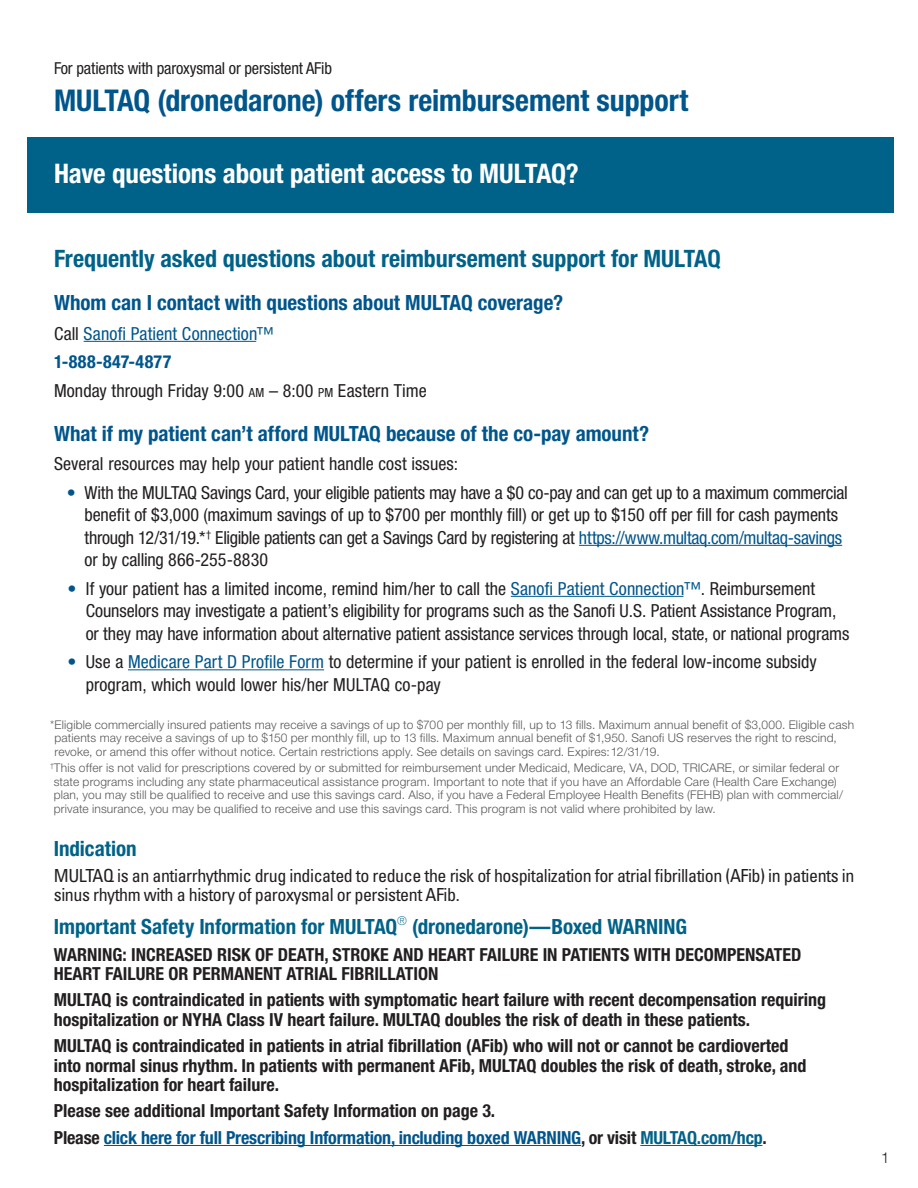
<style>
.page{position:relative;width:918px;height:1188px;background:#fff}
.page>*{position:absolute;margin:0;border:0;box-sizing:border-box;transform-origin:0 0}
.H2_Blue_13pt{font:700 condensed 30px "Helvetica Neue LT Std";color:#00558b}
.H2_Blue_13pt-2{font:700 condensed 27px "Helvetica Neue LT Std";color:#fff}
.H2_Blue_13pt-3{font:700 condensed 24px "Helvetica Neue LT Std";color:#006288}
.H2_Blue_13pt-4{font:700 condensed 21px "Helvetica Neue LT Std";color:#00558b}
.H2_Blue_13pt-5{font:700 condensed 21px "Helvetica Neue LT Std";color:#006288}
.TEXT{font:condensed 18px/22.5px "Helvetica Neue LT Std";letter-spacing:-.005em;color:#231f20}
.Legal_Helvetica_Ligh{font:700 condensed 18px/19.5px "Helvetica Neue LT Std";color:#231f20}
.t1{font:condensed 18px/19.5px "Univers LT Std";letter-spacing:-.025em;color:#231f20}
.TEXT-2{font:700 condensed 18px "Helvetica Neue LT Std";letter-spacing:-.01em;color:#00558b}
.TEXT-3{font:condensed 18px "Helvetica Neue LT Std";letter-spacing:.005em;color:#00558b}
.TEXT-4{font:700 condensed 18px "Helvetica Neue LT Std";letter-spacing:.03em;color:#00558b}
.t2{font:condensed 16.5px "Helvetica Neue LT Std";letter-spacing:-.01em;color:#231f20}
.Legal_Helvetica_Ligh-2{font:300 15px "Helvetica Neue LT Std";color:#231f20}
.Legal_Helvetica_Ligh-3{font:300 12px/13.5px "Helvetica Neue LT Std";letter-spacing:.015em;color:#57585a}
.s1{color:#231f20}
.s2{font-size:12.6px}
.s3{color:#00558b}
.s4{color:#006288}
</style>
<div class="page">
<div style="left:27px;top:137px;width:866px;height:76px;background:#006288"></div>
<hr style="left:104px;top:1145px;width:477px;height:1px;background:#00558b">
<hr style="left:640px;top:1145px;width:122px;height:1px;background:#006288">
<hr style="left:84px;top:341px;width:172px;height:1px;background:#00558b">
<hr style="left:579px;top:545px;width:263px;height:1px;background:#00558b">
<hr style="left:511px;top:596px;width:172px;height:1px;background:#00558b">
<hr style="left:128px;top:669px;width:196px;height:1px;background:#00558b">
<p class="t2" style="left:54px;top:59px;width:280px">For patients with paroxysmal or persistent AFib</p>
<p class="H2_Blue_13pt" style="left:54px;top:82px;width:636px">MULTAQ (dronedarone) offers reimbursement support</p>
<p class="H2_Blue_13pt-2" style="left:54px;top:157px;width:526px">Have questions about patient access to MULTAQ?</p>
<p class="H2_Blue_13pt-3" style="left:54px;top:244px;width:668px">Frequently asked questions about reimbursement support for MULTAQ</p>
<p class="H2_Blue_13pt-4" style="left:54px;top:290px;width:511px">Whom can I contact with questions about MULTAQ coverage?</p>
<p class="TEXT-3" style="left:54px;top:323px;width:222px"><span class="s1">Call</span> Sanofi Patient Connection™</p>
<p class="TEXT-4" style="left:54px;top:351px;width:119px">1-888-847-4877</p>
<p class="TEXT" style="left:54px;top:380px;width:374px">Monday through Friday 9:00 <span class="s2">AM</span> – 8:00 <span class="s2">PM</span> Eastern Time</p>
<p class="H2_Blue_13pt-4" style="left:54px;top:421px;width:597px">What if my patient can’t afford MULTAQ because of the co-pay amount?</p>
<p class="TEXT" style="left:54px;top:452px;width:406px">Several resources may help your patient handle cost issues:</p>
<p class="TEXT" style="left:85px;top:481px;width:765px;text-indent:-18px"><span class="s3">•</span> With the MULTAQ Savings Card, your eligible patients may have a $0 co-pay and can get up to a maximum commercial benefit of $3,000 (maximum savings of up to $700 per monthly fill) or get up to $150 off per fill for cash payments through 12/31/19.*<sup>†</sup> Eligible patients can get a Savings Card by registering at <span class="s3">https://www.multaq.com/multaq-savings </span>or by calling 866-255-8830</p>
<p class="TEXT" style="left:86px;top:577px;width:765px;text-indent:-18px"><span class="s3">•</span> If your patient has a limited income, remind him/her to call the <span class="s3">Sanofi Patient Connection™</span>. Reimbursement<br>Counselors may investigate a patient’s eligibility for programs such as the Sanofi U.S. Patient Assistance Program, or they may have information about alternative patient assistance services through local, state, or national programs</p>
<p class="TEXT" style="left:86px;top:650px;width:733px;text-indent:-18px"><span class="s3">•</span> Use a <span class="s3">Medicare Part D Profile Form</span> to determine if your patient is enrolled in the federal low-income subsidy program, which would lower his/her MULTAQ co-pay</p>
<p class="Legal_Helvetica_Ligh-3" style="left:55px;top:717px;width:801px;text-indent:-4px">*Eligible commercially insured patients may receive a savings of up to $700 per monthly fill, up to 13 fills. Maximum annual benefit of $3,000. Eligible cash patients may receive a savings of up to $150 per monthly fill, up to 13 fills. Maximum annual benefit of $1,950. Sanofi US reserves the right to rescind, revoke, or amend this offer without notice. Certain restrictions apply. See details on savings card. Expires: 12/31/19.</p>
<p class="Legal_Helvetica_Ligh-3" style="left:50px;top:761px;width:794px"><sup>†</sup>This offer is not valid for prescriptions covered by or submitted for reimbursement under Medicaid, Medicare, VA, DOD, TRICARE, or similar federal or state programs including any state pharmaceutical assistance program. Important to note that if you have an Affordable Care (Health Care Exchange) plan, you may still be qualified to receive and use this savings card. Also, if you have a Federal Employee Health Benefits (FEHB) plan with commercial/ private insurance, you may be qualified to receive and use this savings card. This program is not valid where prohibited by law.</p>
<p class="H2_Blue_13pt-5" style="left:54px;top:836px;width:84px">Indication</p>
<p class="t1" style="left:54px;top:866px;width:802px">MULTAQ is an antiarrhythmic drug indicated to reduce the risk of hospitalization for atrial fibrillation (AFib) in patients in sinus rhythm with a history of paroxysmal or persistent AFib.</p>
<p class="H2_Blue_13pt-5" style="left:54px;top:914px;width:635px">Important Safety Information for MULTAQ<sup>®</sup> (dronedarone)—Boxed WARNING</p>
<p class="Legal_Helvetica_Ligh" style="left:54px;top:944px;width:749px">WARNING: INCREASED RISK OF DEATH, STROKE AND HEART FAILURE IN PATIENTS WITH DECOMPENSATED<br>HEART FAILURE OR PERMANENT ATRIAL FIBRILLATION</p>
<p class="Legal_Helvetica_Ligh" style="left:54px;top:990px;width:774px">MULTAQ is contraindicated in patients with symptomatic heart failure with recent decompensation requiring hospitalization or NYHA Class IV heart failure. MULTAQ doubles the risk of death in these patients.</p>
<p class="Legal_Helvetica_Ligh" style="left:54px;top:1036px;width:754px">MULTAQ is contraindicated in patients in atrial fibrillation (AFib) who will not or cannot be cardioverted into normal sinus rhythm. In patients with permanent AFib, MULTAQ doubles the risk of death, stroke, and hospitalization for heart failure.</p>
<p class="Legal_Helvetica_Ligh" style="left:54px;top:1101px;width:443px">Please see additional Important Safety Information on page 3.</p>
<p class="TEXT-2" style="left:54px;top:1126px;width:714px"><span class="s1">Please</span> click here for full Prescribing Information, including boxed WARNING<span class="s1">, or visit</span> <span class="s4">MULTAQ.com/hcp</span><span class="s1">.</span></p>
<p class="Legal_Helvetica_Ligh-2" style="left:881px;top:1148px;width:10px">1</p>
</div>
